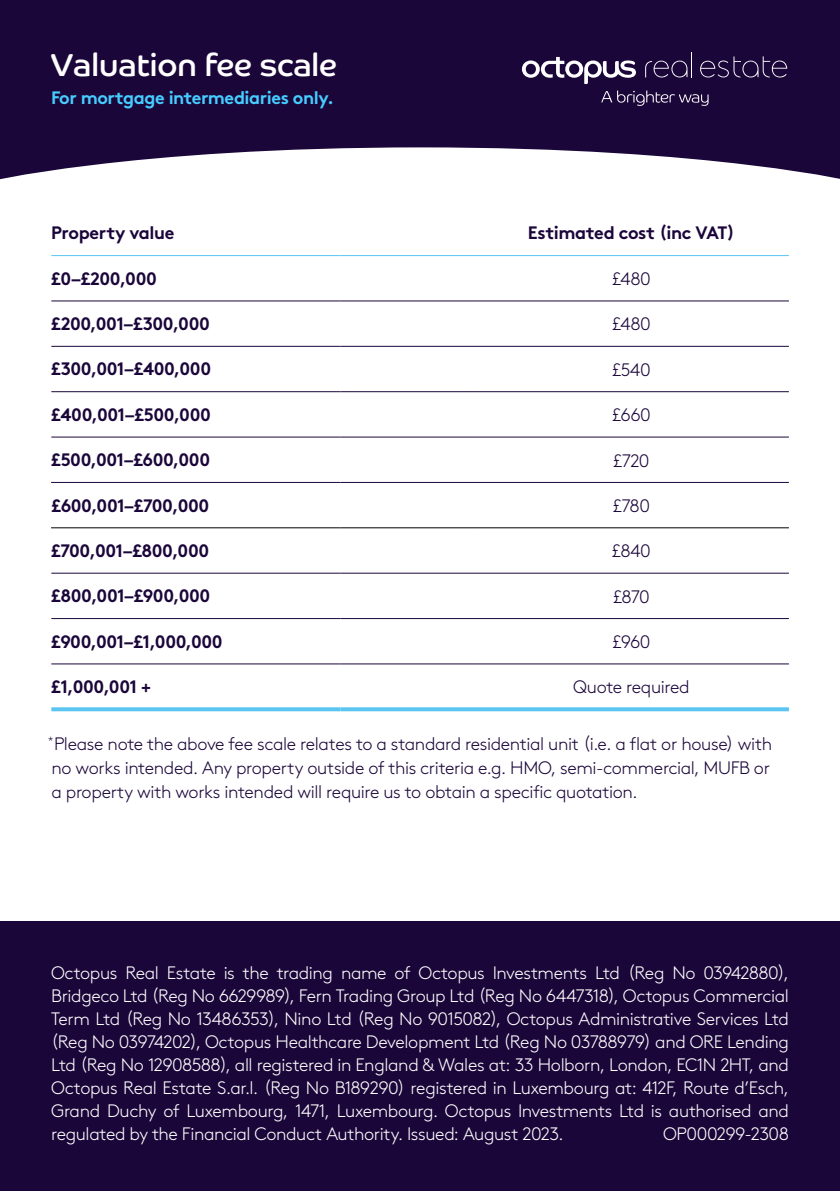
<style>
.page{position:relative;width:840px;height:1191px;background:#fff}
.page>*{position:absolute;margin:0;border:0;box-sizing:border-box;transform-origin:0 0}
.t1{font:32px "Co Headline";color:#fff}
.t2{font:300 18px/23px "Brown";letter-spacing:-.025em;color:#fff;text-align:justify}
.t3{font:300 18px/24px "Brown";letter-spacing:-.025em;color:#1b063a;text-align:justify}
.t4{font:700 18px "Brown";letter-spacing:-.02em;color:#1b063a}
.t5{font:700 18px "Brown";letter-spacing:-.025em;color:#46cdff}
</style>
<div class="page">
<svg style="left:0;top:0;width:839px;height:180px;background:#3b2955"></svg>
<svg style="left:521px;top:52px;width:265px;height:54px;background:#352351"></svg>
<div style="left:0;top:921px;width:839px;height:270px;background:#1b063a"></div>
<hr style="left:51px;top:255px;width:289px;height:1px;background:#5bc5f2">
<hr style="left:340px;top:255px;width:133px;height:1px;background:#5bc5f2">
<hr style="left:473px;top:255px;width:315px;height:1px;background:#5bc5f2">
<hr style="left:51px;top:301px;width:289px;height:1px;background:#1b063a">
<hr style="left:340px;top:301px;width:133px;height:1px;background:#1b063a">
<hr style="left:473px;top:301px;width:315px;height:1px;background:#1b063a">
<hr style="left:51px;top:346px;width:289px;height:1px;background:#1b063a">
<hr style="left:340px;top:346px;width:133px;height:1px;background:#1b063a">
<hr style="left:473px;top:346px;width:315px;height:1px;background:#1b063a">
<hr style="left:51px;top:391px;width:289px;height:1px;background:#1b063a">
<hr style="left:340px;top:391px;width:133px;height:1px;background:#1b063a">
<hr style="left:473px;top:391px;width:315px;height:1px;background:#1b063a">
<hr style="left:51px;top:437px;width:289px;height:1px;background:#1b063a">
<hr style="left:340px;top:437px;width:133px;height:1px;background:#1b063a">
<hr style="left:473px;top:437px;width:315px;height:1px;background:#1b063a">
<hr style="left:51px;top:573px;width:289px;height:1px;background:#1b063a">
<hr style="left:340px;top:573px;width:133px;height:1px;background:#1b063a">
<hr style="left:473px;top:573px;width:315px;height:1px;background:#1b063a">
<hr style="left:51px;top:618px;width:289px;height:1px;background:#1b063a">
<hr style="left:340px;top:618px;width:133px;height:1px;background:#1b063a">
<hr style="left:473px;top:618px;width:315px;height:1px;background:#1b063a">
<hr style="left:51px;top:663px;width:289px;height:1px;background:#1b063a">
<hr style="left:340px;top:663px;width:133px;height:1px;background:#1b063a">
<hr style="left:473px;top:663px;width:315px;height:1px;background:#1b063a">
<hr style="left:51px;top:482px;width:289px;height:1px;background:#1b063a">
<hr style="left:340px;top:482px;width:133px;height:1px;background:#1b063a">
<hr style="left:473px;top:482px;width:315px;height:1px;background:#1b063a">
<hr style="left:51px;top:527px;width:289px;height:1px;background:#000">
<hr style="left:340px;top:527px;width:133px;height:1px;background:#000">
<hr style="left:473px;top:527px;width:315px;height:1px;background:#000">
<svg style="left:51px;top:707px;width:289px;height:4px"></svg>
<svg style="left:340px;top:707px;width:133px;height:4px"></svg>
<svg style="left:473px;top:707px;width:315px;height:4px"></svg>
<h1 class="t1" style="left:51px;top:45px;width:287px">Valuation fee scale</h1>
<p class="t5" style="left:51px;top:83px;width:284px">For mortgage intermediaries only.</p>
<p class="t4" style="left:51px;top:218px;width:124px">Property value</p>
<p class="t4" style="left:527px;top:218px;width:208px">Estimated cost (inc VAT)</p>
<p class="t4" style="left:51px;top:264px;width:107px">£0–£200,000</p>
<p class="t3" style="left:611px;top:265px;width:40px">£480</p>
<p class="t4" style="left:51px;top:309px;width:160px">£200,001–£300,000</p>
<p class="t3" style="left:611px;top:311px;width:40px">£480</p>
<p class="t4" style="left:51px;top:354px;width:161px">£300,001–£400,000</p>
<p class="t3" style="left:611px;top:356px;width:40px">£540</p>
<p class="t4" style="left:51px;top:400px;width:161px">£400,001–£500,000</p>
<p class="t3" style="left:611px;top:402px;width:40px">£660</p>
<p class="t4" style="left:51px;top:445px;width:160px">£500,001–£600,000</p>
<p class="t3" style="left:613px;top:447px;width:38px">£720</p>
<p class="t4" style="left:52px;top:490px;width:159px">£600,001–£700,000</p>
<p class="t3" style="left:612px;top:492px;width:39px">£780</p>
<p class="t4" style="left:51px;top:536px;width:159px">£700,001–£800,000</p>
<p class="t3" style="left:611px;top:538px;width:40px">£840</p>
<p class="t4" style="left:51px;top:581px;width:160px">£800,001–£900,000</p>
<p class="t3" style="left:612px;top:583px;width:38px">£870</p>
<p class="t4" style="left:51px;top:627px;width:173px">£900,001–£1,000,000</p>
<p class="t3" style="left:612px;top:628px;width:39px">£960</p>
<p class="t4" style="left:51px;top:672px;width:101px">£1,000,001 +</p>
<p class="t3" style="left:572px;top:674px;width:118px">Quote required</p>
<p class="t3" style="left:48px;top:730px;width:725px"><sup>*</sup>Please note the above fee scale relates to a standard residential unit (i.e. a flat or house) with no works intended. Any property outside of this criteria e.g. HMO, semi-commercial, MUFB or a property with works intended will require us to obtain a specific quotation.</p>
<p class="t2" style="left:51px;top:960px;width:739px">Octopus Real Estate is the trading name of Octopus Investments Ltd (Reg No 03942880), Bridgeco Ltd (Reg No 6629989), Fern Trading Group Ltd (Reg No 6447318), Octopus Commercial Term Ltd (Reg No 13486353), Nino Ltd (Reg No 9015082), Octopus Administrative Services Ltd (Reg No 03974202), Octopus Healthcare Development Ltd (Reg No 03788979) and ORE Lending Ltd (Reg No 12908588), all registered in England &amp; Wales at: 33 Holborn, London, EC1N 2HT, and Octopus Real Estate S.ar.l. (Reg No B189290) registered in Luxembourg at: 412F, Route d’Esch, Grand Duchy of Luxembourg, 1471, Luxembourg. Octopus Investments Ltd is authorised and regulated by the Financial Conduct Authority. Issued: August 2023.</p>
<p class="t2" style="left:662px;top:1121px;width:127px">OP000299-2308</p>
</div>
